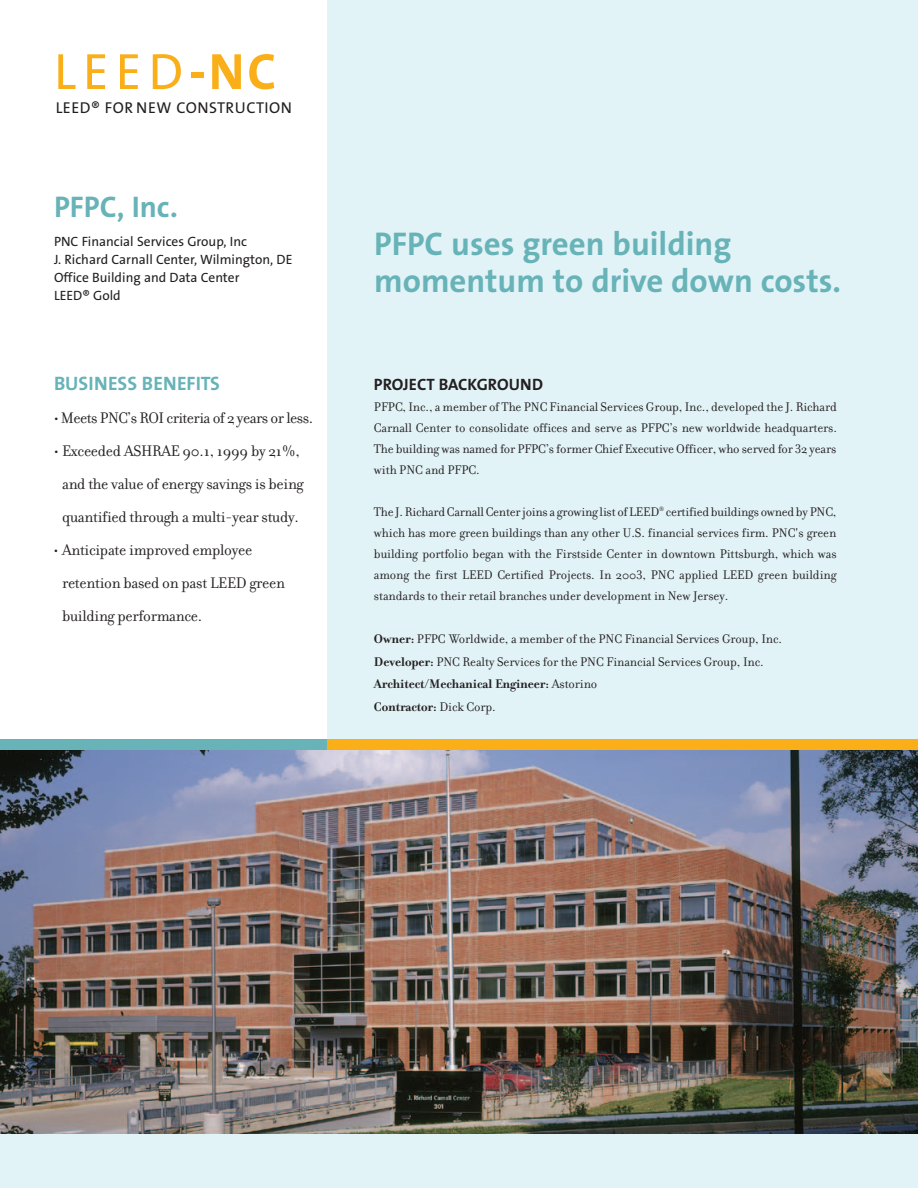
<style>
.page{position:relative;width:918px;height:1188px;background:#e2f3f7}
.page>*{position:absolute;margin:0;border:0;box-sizing:border-box;transform-origin:0 0}
.t1{font:51.3px "The Sans B5 Plain";color:#faaf18}
.t2{font:700 33px/37.5px "The Sans B7";color:#67b3b7}
.t3{font:700 30px "The Sans B7";color:#67b3b7}
.t4{font:19.5px "The Sans Bold Caps";color:#67b3b7}
.t5{font:16.5px/33px "Filosofia";letter-spacing:-.015em;color:#231f20;text-align:center}
.t6{font:16.5px "The Sans Bold Caps";color:#231f20}
.t7{font:15.75px "The Sans B5 Plain";letter-spacing:.035em;color:#231f20}
.t8{font:13.5px/21px "Filosofia";letter-spacing:-.005em;color:#231f20;text-align:justify}
.t9{font:13.5px/18px "The Sans B5 Plain";color:#231f20}
.s1{font-family:"The Sans B7";font-weight:700}
.s2{font-weight:700}
</style>
<div class="page">
<div style="left:0;top:0;width:327px;height:751px;background:#fff"></div>
<img style="left:0;top:750px;width:918px;height:384px">
<div style="left:0;top:740px;width:918px;height:10px;background:#faaf18"></div>
<div style="left:0;top:739px;width:327px;height:11px;background:#67b3b7"></div>
<h1 class="t1" style="left:54px;top:45px;width:224px">LEED<span class="s1">-NC</span></h1>
<p class="t7" style="left:56px;top:99px;width:238px">LEED® FOR NEW CONSTRUCTION</p>
<h3 class="t3" style="left:54px;top:191px;width:125px">PFPC, Inc.</h3>
<p class="t9" style="left:54px;top:233px;width:240px">PNC Financial Services Group, Inc<br>J. Richard Carnall Center, Wilmington, DE<br>Office Building and Data Center<br>LEED® Gold</p>
<h3 class="t4" style="left:54px;top:376px;width:168px">BUSINESS BENEFITS</h3>
<p class="t5" style="left:54px;top:400px;width:261px">• Meets PNC’s ROI criteria of 2 years or less.</p>
<p class="t5" style="left:54px;top:433px;width:251px">• Exceeded ASHRAE 90.1, 1999 by 21%, and the value of energy savings is being quantified through a multi-year study.</p>
<p class="t5" style="left:62px;top:532px;width:225px;text-align:left;text-indent:-8px">• Anticipate improved employee retention based on past LEED green building performance.</p>
<h2 class="t2" style="left:374px;top:226px;width:468px">PFPC uses green building momentum to drive down costs.</h2>
<p class="t6" style="left:374px;top:378px;width:171px">PROJECT BACKGROUND</p>
<p class="t8" style="left:374px;top:395px;width:465px">PFPC, Inc., a member of The PNC Financial Services Group, Inc., developed the J. Richard Carnall Center to consolidate offices and serve as PFPC’s new worldwide headquarters.<br>The building was named for PFPC’s former Chief Executive Officer, who served for 32 years with PNC and PFPC.</p>
<p class="t8" style="left:374px;top:500px;width:464px">The J. Richard Carnall Center joins a growing list of LEED<sup>®</sup> certified buildings owned by PNC, which has more green buildings than any other U.S. financial services firm. PNC's green building portfolio began with the Firstside Center in downtown Pittsburgh, which was among the first LEED Certified Projects. In 2003, PNC applied LEED green building standards to their retail branches under development in New Jersey.</p>
<p class="t8" style="left:374px;top:627px;width:410px;line-height:22.5px;text-align:left"><span class="s2">Owner:</span> PFPC Worldwide, a member of the PNC Financial Services Group, Inc.<br><span class="s2">Developer:</span> PNC Realty Services for the PNC Financial Services Group, Inc.<br><span class="s2">Architect/Mechanical Engineer:</span> Astorino<br><span class="s2">Contractor:</span> Dick Corp.</p>
</div>
